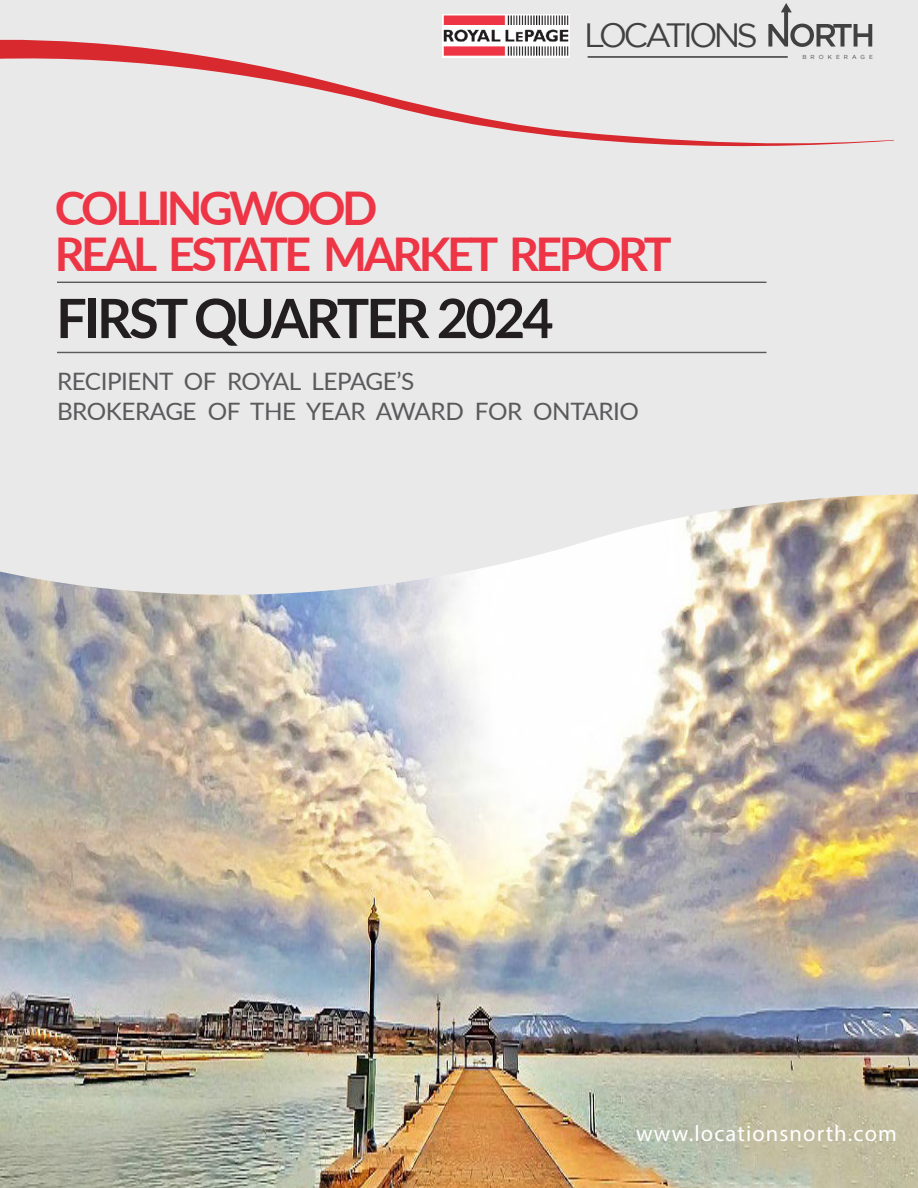
<style>
.page{position:relative;width:918px;height:1188px;background:#fff}
.page>*{position:absolute;margin:0;border:0;box-sizing:border-box;transform-origin:0 0}
.t1{font:700 54.15px "Lato";letter-spacing:-.055em;color:#231f20}
.t2{font:700 46.5px/46.5px "Lato";letter-spacing:-.075em;color:#ed3545}
.t3{font:33.6px "Gotham";letter-spacing:-.115em;color:#414141}
.t4{font:24px/30px "Lato";letter-spacing:-.02em;color:#595a5c}
.t5{font:22.5px "Myriad Pro";letter-spacing:.05em;color:#fff}
.t6{font:5.85px "Gotham";letter-spacing:.7em;color:#414141}
</style>
<div class="page">
<img style="left:0;top:613px;width:918px;height:575px">
<svg style="left:0;top:494px;width:918px;height:119px;fill:#eae9ea"></svg>
<div style="left:0;top:0;width:918px;height:494px;background:#eae9ea"></div>
<hr style="left:57px;top:352px;width:709px;height:1px;background:#595a5c">
<hr style="left:57px;top:282px;width:709px;height:1px;background:#595a5c">
<img style="left:443px;top:15px;width:126px;height:22px">
<svg style="left:768px;top:3px;width:104px;height:34px"></svg>
<svg style="left:0;top:37px;width:894px;height:110px"></svg>
<p class="t3" style="left:584px;top:17px;width:175px">LOCATIONS</p>
<p class="t6" style="left:802px;top:53px;width:72px">BROKERAGE</p>
<p class="t2" style="left:55px;top:183px;width:618px">COLLINGWOOD<br>REAL ESTATE MARKET REPORT</p>
<p class="t1" style="left:56px;top:279px;width:499px">FIRST QUARTER 2024</p>
<p class="t4" style="left:57px;top:365px;width:584px">RECIPIENT OF ROYAL LEPAGE’S<br>BROKERAGE OF THE YEAR AWARD FOR ONTARIO</p>
<p class="t5" style="left:636px;top:1120px;width:262px">www.locationsnorth.com</p>
</div>
